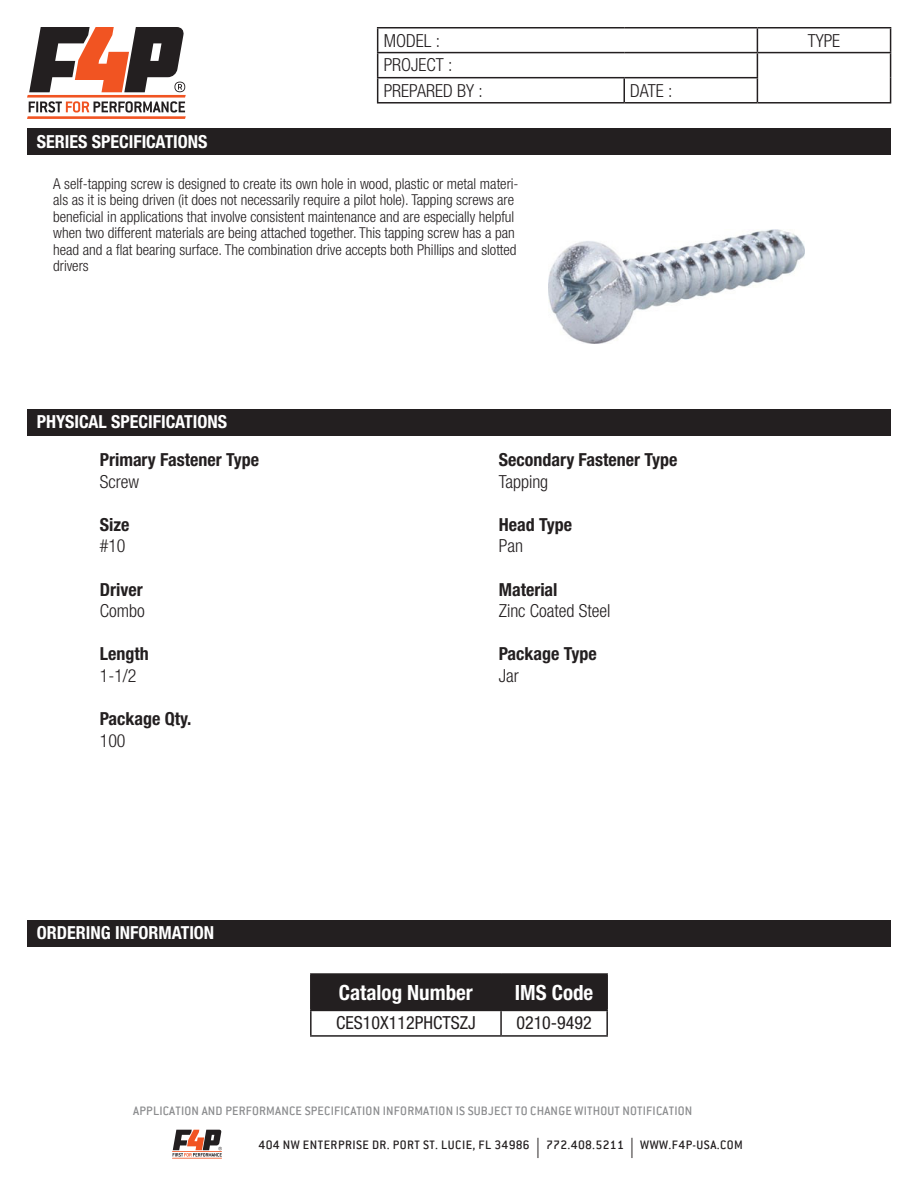
<style>
.page{position:relative;width:918px;height:1188px;background:#fff}
.page>*{position:absolute;margin:0;border:0;box-sizing:border-box;transform-origin:0 0}
.t1{font:700 condensed 21px "Helvetica Neue LT Std";color:#fff}
.t2{font:700 condensed 18px "Helvetica Neue LT Std";color:#231f20}
.t3{font:300 condensed 18px/25px "Helvetica Neue LT Std";color:#231f20}
.t4{font:700 condensed 18px "Helvetica Neue LT Std";color:#fff}
.t5{font:condensed 18px "Helvetica Neue LT Std";color:#231f20}
.t6{font:300 condensed 15px/16.5px "Helvetica Neue LT Std";color:#231f20}
.t7{font:500 13.5px "Conduit ITC";letter-spacing:.015em;color:#8b8c8e}
.t8{font:500 13.5px "Conduit ITC";letter-spacing:.035em;color:#231f20}
.s1{font-family:"Myriad Pro";font-weight:400;font-size:20.25px}
</style>
<div class="page">
<svg style="left:27px;top:27px;width:159px;height:92px"></svg>
<hr style="left:172px;top:1151px;width:50px;height:1px;background:#f15422">
<hr style="left:172px;top:1158px;width:50px;height:1px;background:#f15422">
<svg style="left:173px;top:1130px;width:49px;height:27px"></svg>
<hr style="left:377px;top:27px;width:247px;height:1px;background:#231f20">
<hr style="left:624px;top:27px;width:133px;height:1px;background:#231f20">
<hr style="left:757px;top:27px;width:134px;height:1px;background:#231f20">
<hr style="left:377px;top:52px;width:247px;height:1px;background:#231f20">
<hr style="left:624px;top:52px;width:133px;height:1px;background:#231f20">
<hr style="left:757px;top:52px;width:134px;height:1px;background:#231f20">
<hr style="left:377px;top:77px;width:247px;height:1px;background:#231f20">
<svg style="left:377px;top:28px;width:1px;height:74px"></svg>
<hr style="left:624px;top:77px;width:134px;height:1px;background:#231f20">
<hr style="left:623px;top:78px;width:2px;height:24px;background:#231f20">
<svg style="left:757px;top:28px;width:1px;height:74px"></svg>
<svg style="left:890px;top:28px;width:1px;height:74px"></svg>
<hr style="left:377px;top:102px;width:247px;height:2px;background:#231f20">
<hr style="left:624px;top:102px;width:133px;height:2px;background:#231f20">
<hr style="left:757px;top:102px;width:134px;height:2px;background:#231f20">
<div style="left:27px;top:129px;width:864px;height:26px;background:#231f20"></div>
<div style="left:27px;top:410px;width:864px;height:26px;background:#231f20"></div>
<div style="left:27px;top:921px;width:864px;height:26px;background:#231f20"></div>
<div style="left:312px;top:975px;width:294px;height:35px;background:#231f20"></div>
<hr style="left:310px;top:973px;width:191px;height:2px;background:#231f20">
<hr style="left:310px;top:975px;width:2px;height:35px;background:#231f20">
<hr style="left:501px;top:973px;width:107px;height:2px;background:#231f20">
<hr style="left:500px;top:975px;width:2px;height:35px;background:#231f20">
<hr style="left:606px;top:975px;width:2px;height:35px;background:#231f20">
<hr style="left:310px;top:1010px;width:191px;height:1px;background:#231f20">
<hr style="left:310px;top:1011px;width:2px;height:24px;background:#231f20">
<hr style="left:501px;top:1010px;width:107px;height:1px;background:#231f20">
<hr style="left:500px;top:1011px;width:2px;height:24px;background:#231f20">
<hr style="left:606px;top:1011px;width:2px;height:24px;background:#231f20">
<hr style="left:310px;top:1035px;width:191px;height:2px;background:#231f20">
<hr style="left:501px;top:1035px;width:107px;height:2px;background:#231f20">
<img style="left:548px;top:229px;width:256px;height:114px">
<p class="t4" style="left:37px;top:131px;width:172px">SERIES SPECIFICATIONS</p>
<p class="t3" style="left:384px;top:28px;width:58px">MODEL :</p>
<p class="t3" style="left:808px;top:28px;width:34px">TYPE</p>
<p class="t3" style="left:384px;top:52px;width:101px">PROJECT :<br>PREPARED BY :</p>
<p class="t3" style="left:630px;top:78px;width:44px">DATE :</p>
<p class="t6" style="left:53px;top:175px;width:467px">A self-tapping screw is designed to create its own hole in wood, plastic or metal materi&shy;als as it is being driven (it does not necessarily require a pilot hole). Tapping screws are beneficial in applications that involve consistent maintenance and are especially helpful when two different materials are being attached together. This tapping screw has a pan head and a flat bearing surface. The combination drive accepts both Phillips and slotted drivers</p>
<p class="t4" style="left:37px;top:410px;width:192px">PHYSICAL SPECIFICATIONS</p>
<p class="t2" style="left:100px;top:449px;width:161px">Primary Fastener Type</p>
<p class="t3" style="left:100px;top:469px;width:41px">Screw</p>
<p class="t2" style="left:100px;top:514px;width:31px">Size</p>
<p class="t3" style="left:100px;top:533px;width:27px">#10</p>
<p class="t2" style="left:100px;top:578px;width:44px">Driver</p>
<p class="t3" style="left:100px;top:598px;width:47px">Combo</p>
<p class="t2" style="left:100px;top:643px;width:50px">Length</p>
<p class="t3" style="left:100px;top:663px;width:38px">1-1/2</p>
<p class="t2" style="left:100px;top:708px;width:93px">Package Qty.</p>
<p class="t3" style="left:100px;top:728px;width:27px">100</p>
<p class="t4" style="left:37px;top:921px;width:179px">ORDERING INFORMATION</p>
<p class="t2" style="left:499px;top:449px;width:180px">Secondary Fastener Type</p>
<p class="t3" style="left:499px;top:469px;width:51px">Tapping</p>
<p class="t2" style="left:499px;top:514px;width:75px">Head Type</p>
<p class="t3" style="left:499px;top:533px;width:26px">Pan</p>
<p class="t2" style="left:499px;top:578px;width:60px">Material</p>
<p class="t3" style="left:499px;top:598px;width:113px">Zinc Coated Steel</p>
<p class="t2" style="left:499px;top:643px;width:100px">Package Type</p>
<p class="t3" style="left:499px;top:663px;width:21px">Jar</p>
<h1 class="t1" style="left:339px;top:980px;width:136px">Catalog Number</h1>
<h1 class="t1" style="left:515px;top:980px;width:80px">IMS Code</h1>
<p class="t5" style="left:336px;top:1013px;width:141px">CES10X112PHCTSZJ</p>
<p class="t5" style="left:516px;top:1013px;width:77px">0210-9492</p>
<p class="t7" style="left:133px;top:1103px;width:561px">APPLICATION AND PERFORMANCE SPECIFICATION INFORMATION IS SUBJECT TO CHANGE WITHOUT NOTIFICATION</p>
<p class="t8" style="left:259px;top:1137px;width:486px">404 NW ENTERPRISE DR. PORT ST. LUCIE, FL 34986 <span class="s1">|</span> 772.408.5211 <span class="s1">|</span> WWW.F4P-USA.COM</p>
</div>
